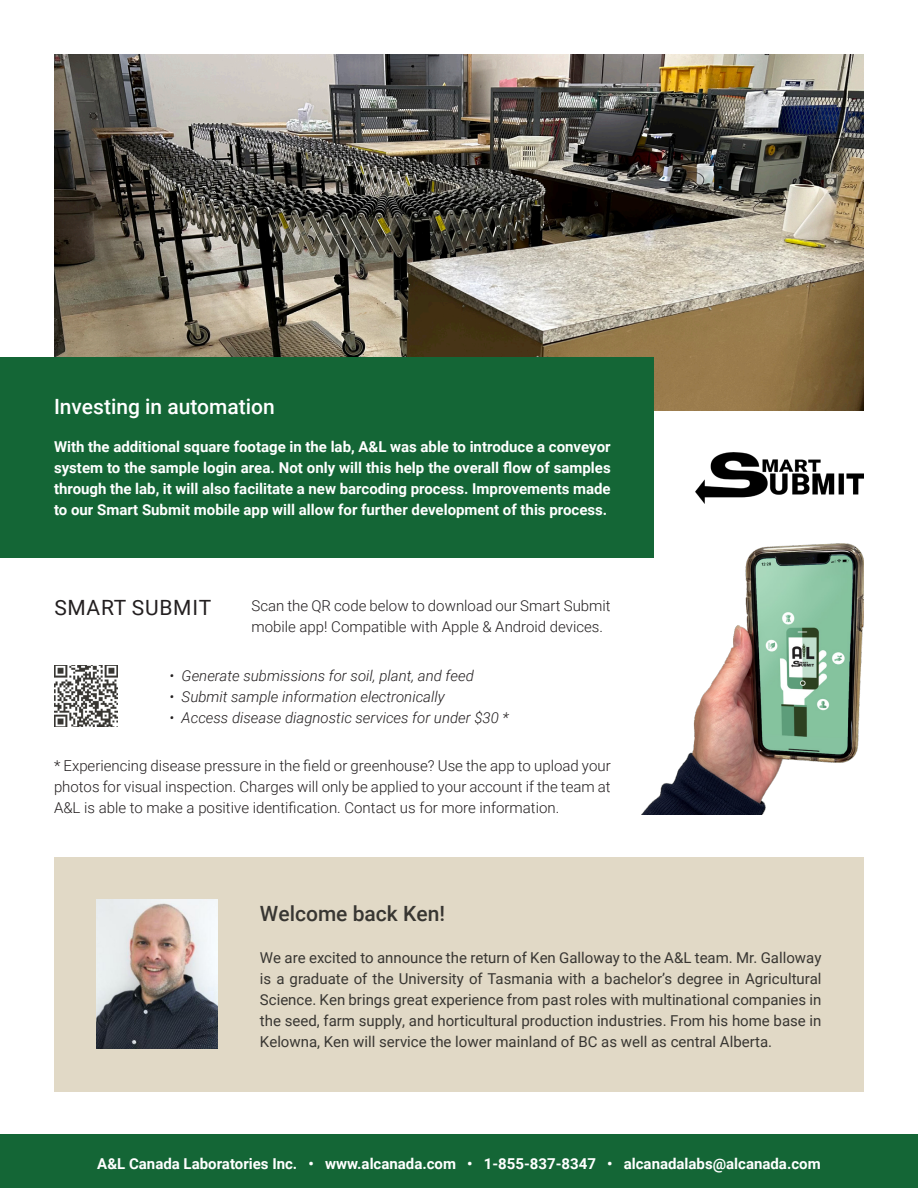
<style>
.page{position:relative;width:918px;height:1188px;background:#fff}
.page>*{position:absolute;margin:0;border:0;box-sizing:border-box;transform-origin:0 0}
.t1{font:500 21px "Roboto";color:#fff}
.t2{font:500 21px "Roboto";color:#383632}
.t3{font:21px "Roboto";letter-spacing:.035em;color:#231f20}
.t4{font:700 15px/21px "Roboto";color:#fff;text-align:justify}
.t5{font:15px/21px "Roboto";color:#383632;text-align:justify}
.t6{font:300 15px/21px "Roboto";color:#231f20;text-align:justify}
.t7{font:italic 300 15px "Roboto";color:#231f20}
</style>
<div class="page">
<div style="left:0;top:1134px;width:918px;height:54px;background:#146636"></div>
<div style="left:54px;top:857px;width:810px;height:234px;background:#e1d9c6"></div>
<img style="left:641px;top:544px;width:223px;height:270px">
<img style="left:54px;top:54px;width:810px;height:356px">
<img style="left:696px;top:453px;width:168px;height:50px">
<div style="left:0;top:357px;width:653px;height:200px;background:#146636"></div>
<img style="left:54px;top:665px;width:63px;height:62px">
<img style="left:97px;top:899px;width:120px;height:150px">
<p class="t1" style="left:54px;top:391px;width:222px">Investing in automation</p>
<p class="t4" style="left:54px;top:436px;width:558px">With the additional square footage in the lab, A&amp;L was able to introduce a conveyor system to the sample login area. Not only will this help the overall flow of samples through the lab, it will also facilitate a new barcoding process. Improvements made to our Smart Submit mobile app will allow for further development of this process.</p>
<p class="t3" style="left:54px;top:593px;width:159px">SMART SUBMIT</p>
<p class="t6" style="left:252px;top:594px;width:361px">Scan the QR code below to download our Smart Submit mobile app! Compatible with Apple &amp; Android devices.</p>
<p class="t7" style="left:170px;top:665px;width:306px">• Generate submissions for soil, plant, and feed</p>
<p class="t7" style="left:170px;top:686px;width:277px">• Submit sample information electronically</p>
<p class="t7" style="left:170px;top:707px;width:341px">• Access disease diagnostic services for under $30 *</p>
<p class="t6" style="left:54px;top:754px;width:558px">* Experiencing disease pressure in the field or greenhouse? Use the app to upload your photos for visual inspection. Charges will only be applied to your account if the team at A&amp;L is able to make a positive identification. Contact us for more information.</p>
<p class="t2" style="left:260px;top:899px;width:186px">Welcome back Ken!</p>
<p class="t5" style="left:260px;top:947px;width:563px">We are excited to announce the return of Ken Galloway to the A&amp;L team. Mr. Galloway is a graduate of the University of Tasmania with a bachelor’s degree in Agricultural Science. Ken brings great experience from past roles with multinational companies in the seed, farm supply, and horticultural production industries. From his home base in Kelowna, Ken will service the lower mainland of BC as well as central Alberta.</p>
<p class="t4" style="left:97px;top:1152px;width:725px">A&amp;L Canada Laboratories Inc. • www.alcanada.com • 1-855-837-8347 • alcanadalabs@alcanada.com</p>
</div>
